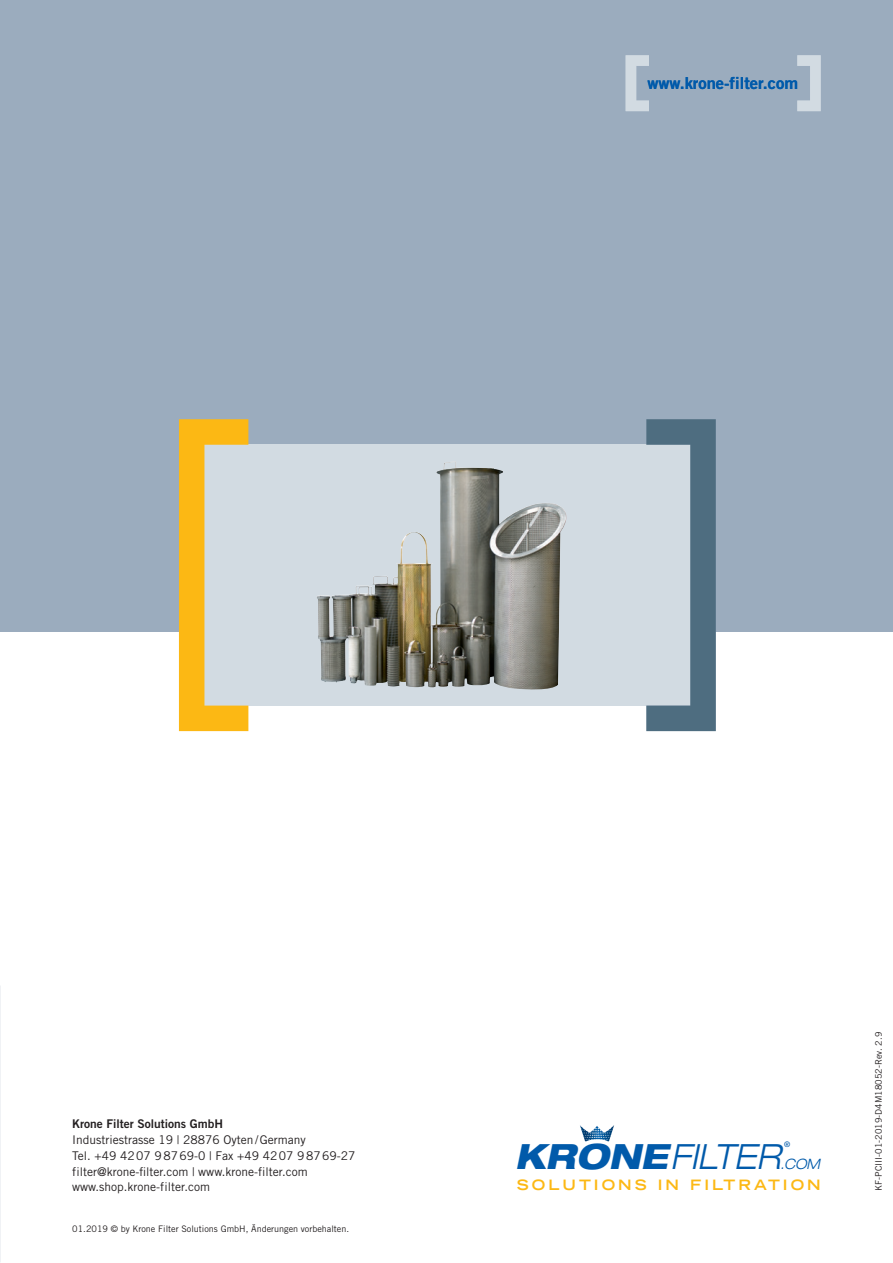
<style>
.page{position:relative;width:893px;height:1263px;background:#fff}
.page>*{position:absolute;margin:0;border:0;box-sizing:border-box;transform-origin:0 0}
.t1{font:italic 300 expanded 34.8px "Helvetica Neue";letter-spacing:-.01em;color:#015aaa;scale:.95 1}
.t2{font:16.5px "Trade Gothic Bold Two";color:#015aaa}
.t3{font:700 expanded 14.25px "Trade Gothic LH";letter-spacing:.21em;color:#fcb814}
.t4{font:italic 300 expanded 14.25px "Helvetica Neue";color:#015aaa;scale:.95 1}
.t5{font:12px/15.8px "Trade Gothic";color:#231f20}
.t6{font:12px "Trade Gothic Bold Two";color:#231f20}
.t7{font:9px "Trade Gothic";color:#231f20}
.t8{font:500 7.65px "Helvetica Neue";color:#015aaa}
.s1{font-weight:800}
</style>
<div class="page">
<div style="left:0;top:0;width:893px;height:632px;background:#9bacbe"></div>
<svg style="left:248px;top:445px;width:398px;height:261px;background:#bac0c3"></svg>
<svg style="left:179px;top:419px;width:69px;height:312px;background:#e5ca80"></svg>
<svg style="left:646px;top:419px;width:70px;height:312px;background:#95a8b5"></svg>
<img style="left:580px;top:1125px;width:34px;height:16px">
<img style="left:317px;top:461px;width:138px;height:222px">
<svg style="left:626px;top:55px;width:23px;height:56px"></svg>
<svg style="left:797px;top:55px;width:24px;height:56px"></svg>
<h2 class="t2" style="left:648px;top:73px;width:152px">www.krone-filter.com</h2>
<p class="t6" style="left:72px;top:1116px;width:152px">Krone Filter Solutions GmbH</p>
<p class="t5" style="left:72px;top:1132px;width:285px">Industriestrasse 19 | 28876 Oyten / Germany<br>Tel. +49 42 07 9 87 69-0 | Fax +49 42 07 9 87 69-27 filter@krone-filter.com | www.krone-filter.com www.shop.krone-filter.com</p>
<p class="t7" style="left:72px;top:1223px;width:278px">01.2019 © by Krone Filter Solutions GmbH, Änderungen vorbehalten.</p>
<p class="t8" style="left:784px;top:1138px;width:8px">®</p>
<h1 class="t1" style="left:515px;top:1135px;width:281px"><span class="s1">KRONE</span>FILTER</h1>
<p class="t4" style="left:780px;top:1155px;width:43px">.COM</p>
<p class="t3" style="left:517px;top:1176px;width:305px">SOLUTIONS IN FILTRATION</p>
<p class="t7" style="left:873px;top:1191px;width:160px;rotate:-90deg">KF-PCIII-01-2019-D4M18052-Rev. 2.9</p>
</div>
